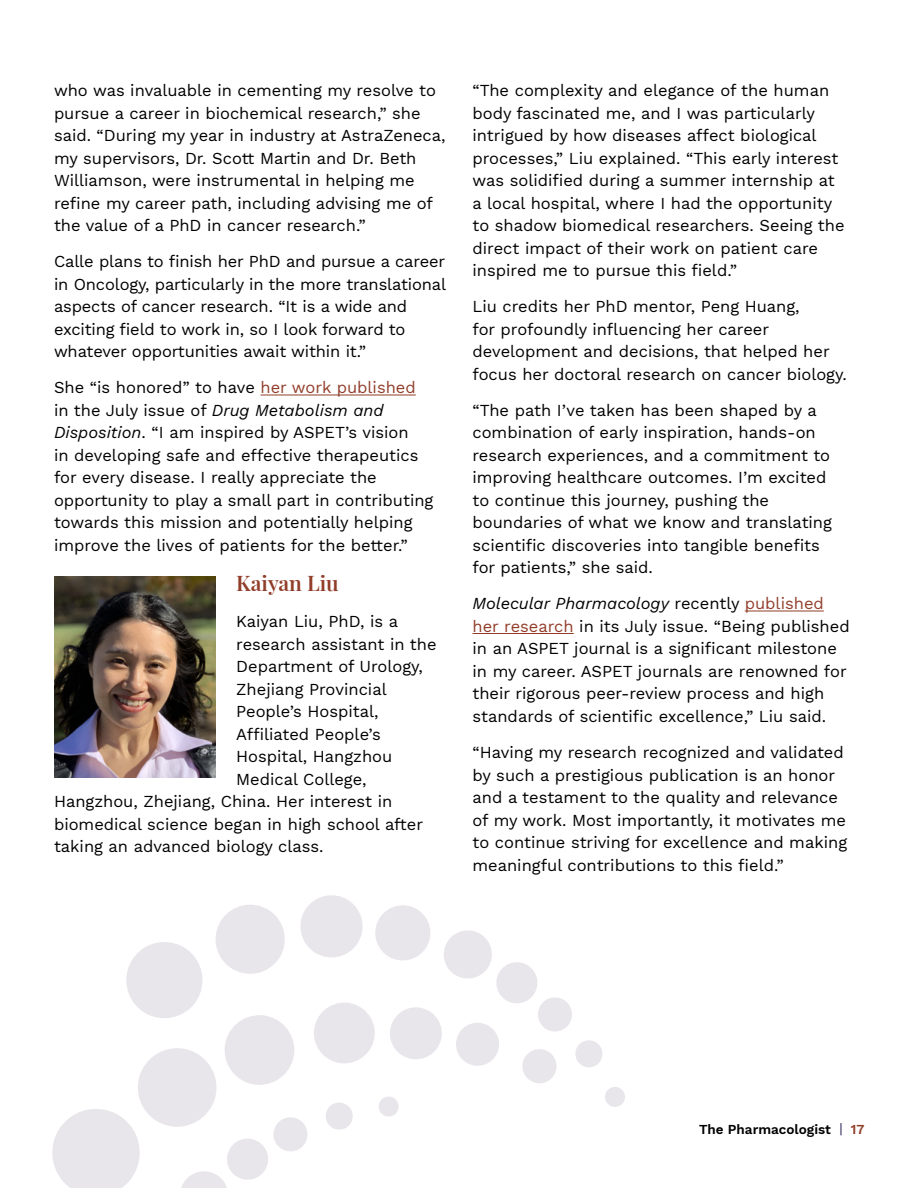
<style>
.page{position:relative;width:918px;height:1188px;background:#fff}
.page>*{position:absolute;margin:0;border:0;box-sizing:border-box;transform-origin:0 0}
.t1{font:600 21px "Playfair Display";color:#913d29}
.t2{font:16.5px/22.5px "Work Sans";color:#000}
.t3{font:13.5px "Work Sans";color:#000}
.s1{color:#913d29}
.s2{font-style:italic}
.s3{color:#1c174a}
</style>
<div class="page">
<svg style="left:52px;top:1114px;width:24px;height:74px;fill:#e8e6eb"></svg>
<svg style="left:76px;top:1108px;width:322px;height:80px"></svg>
<svg style="left:126px;top:895px;width:499px;height:213px"></svg>
<hr style="left:261px;top:395px;width:155px;height:1px;background:#913d29">
<img style="left:54px;top:576px;width:162px;height:202px">
<hr style="left:745px;top:611px;width:79px;height:1px;background:#913d29">
<hr style="left:472px;top:633px;width:102px;height:1px;background:#913d29">
<p class="t2" style="left:54px;top:79px;width:393px">who was invaluable in cementing my resolve to pursue a career in biochemical research,” she said. “During my year in industry at AstraZeneca, my supervisors, Dr. Scott Martin and Dr. Beth Williamson, were instrumental in helping me refine my career path, including advising me of the value of a PhD in cancer research.”</p>
<p class="t2" style="left:54px;top:250px;width:394px">Calle plans to finish her PhD and pursue a career in Oncology, particularly in the more translational aspects of cancer research. “It is a wide and exciting field to work in, so I look forward to whatever opportunities await within it.”</p>
<p class="t2" style="left:54px;top:376px;width:381px">She “is honored” to have <span class="s1">her work published </span>in the July issue of <span class="s2">Drug Metabolism and Disposition</span>. “I am inspired by ASPET’s vision<br>in developing safe and effective therapeutics for every disease. I really appreciate the opportunity to play a small part in contributing towards this mission and potentially helping improve the lives of patients for the better.”</p>
<p class="t1" style="left:236px;top:567px;width:104px">Kaiyan Liu</p>
<p class="t2" style="left:236px;top:610px;width:163px">Kaiyan Liu, PhD, is a</p>
<p class="t2" style="left:236px;top:632px;width:202px">research assistant in the</p>
<p class="t2" style="left:236px;top:655px;width:188px">Department of Urology,</p>
<p class="t2" style="left:236px;top:677px;width:152px">Zhejiang Provincial</p>
<p class="t2" style="left:236px;top:700px;width:144px">People’s Hospital,</p>
<p class="t2" style="left:236px;top:722px;width:146px">Affiliated People’s</p>
<p class="t2" style="left:236px;top:745px;width:158px">Hospital, Hangzhou</p>
<p class="t2" style="left:236px;top:767px;width:132px">Medical College,</p>
<p class="t2" style="left:54px;top:790px;width:340px">Hangzhou, Zhejiang, China. Her interest in</p>
<p class="t2" style="left:54px;top:812px;width:371px">biomedical science began in high school after</p>
<p class="t2" style="left:54px;top:835px;width:271px">taking an advanced biology class.</p>
<p class="t2" style="left:472px;top:79px;width:374px">“The complexity and elegance of the human body fascinated me, and I was particularly intrigued by how diseases affect biological processes,” Liu explained. “This early interest was solidified during a summer internship at a local hospital, where I had the opportunity to shadow biomedical researchers. Seeing the direct impact of their work on patient care inspired me to pursue this field.”</p>
<p class="t2" style="left:472px;top:295px;width:376px">Liu credits her PhD mentor, Peng Huang,<br>for profoundly influencing her career development and decisions, that helped her focus her doctoral research on cancer biology.</p>
<p class="t2" style="left:472px;top:398px;width:361px">“The path I’ve taken has been shaped by a combination of early inspiration, hands-on research experiences, and a commitment to improving healthcare outcomes. I’m excited to continue this journey, pushing the boundaries of what we know and translating scientific discoveries into tangible benefits for patients,” she said.</p>
<p class="t2" style="left:472px;top:592px;width:379px"><span class="s2">Molecular Pharmacology</span> recently <span class="s1">published her research</span> in its July issue. “Being published in an ASPET journal is a significant milestone in my career. ASPET journals are renowned for their rigorous peer-review process and high standards of scientific excellence,” Liu said.</p>
<p class="t2" style="left:472px;top:740px;width:376px">“Having my research recognized and validated by such a prestigious publication is an honor and a testament to the quality and relevance of my work. Most importantly, it motivates me to continue striving for excellence and making meaningful contributions to this field.”</p>
<p class="t3" style="left:699px;top:1119px;width:167px">The Pharmacologist <span class="s3">|</span> <span class="s1">17</span></p>
</div>
